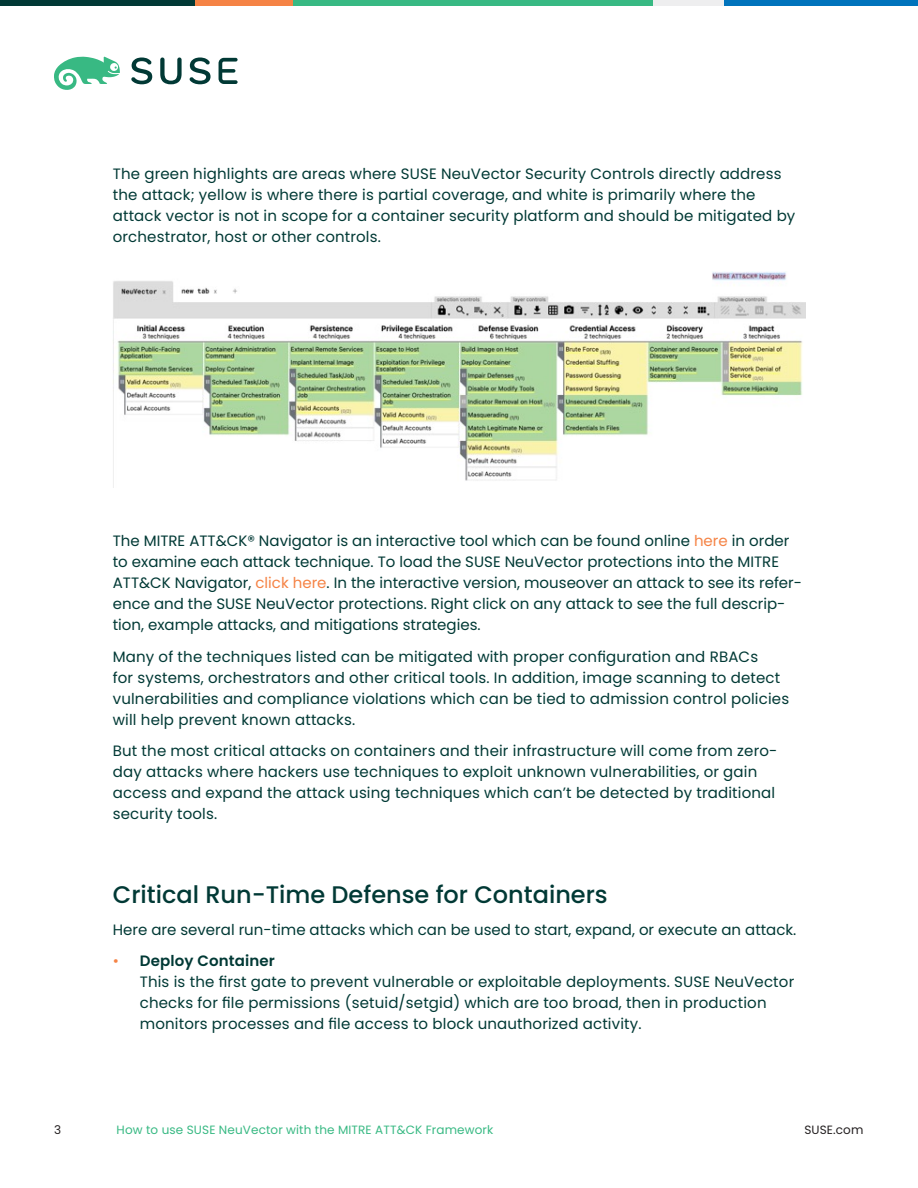
<style>
.page{position:relative;width:918px;height:1188px;background:#fff}
.page>*{position:absolute;margin:0;border:0;box-sizing:border-box;transform-origin:0 0}
.Heading_4_-_16_18{font:500 24px "Poppins";color:#013935}
.Body_-_10_14{font:15px/21px "Poppins";letter-spacing:.01em;color:#013935}
.Body_-_10_14-2{font:600 15px "Poppins";letter-spacing:.01em;color:#013935}
.t1{font:12px "Poppins";letter-spacing:.01em;color:#38b983}
.t2{font:12px "Poppins";letter-spacing:.01em;color:#231f20}
.s1{color:#f58345}
.s2{font-weight:400;color:#f58345}
</style>
<div class="page">
<svg style="left:131px;top:58px;width:107px;height:26px"></svg>
<svg style="left:54px;top:57px;width:66px;height:33px"></svg>
<div style="left:724px;top:0;width:194px;height:6px;background:#0073bc"></div>
<div style="left:653px;top:0;width:71px;height:6px;background:#eeeeef"></div>
<div style="left:293px;top:0;width:360px;height:6px;background:#38b983"></div>
<div style="left:195px;top:0;width:98px;height:6px;background:#f58345"></div>
<div style="left:0;top:0;width:195px;height:6px;background:#013935"></div>
<img style="left:113px;top:272px;width:692px;height:216px">
<p class="Body_-_10_14" style="left:113px;top:163px;width:684px">The green highlights are areas where SUSE NeuVector Security Controls directly address the attack; yellow is where there is partial coverage, and white is primarily where the attack vector is not in scope for a container security platform and should be mitigated by orchestrator, host or other controls.</p>
<p class="Body_-_10_14" style="left:113px;top:530px;width:691px">The MITRE ATT&amp;CK® Navigator is an interactive tool which can be found online <span class="s1">here</span> in order to examine each attack technique. To load the SUSE NeuVector protections into the MITRE ATT&amp;CK Navigator, <span class="s1">click here</span>. In the interactive version, mouseover an attack to see its refer&shy;ence and the SUSE NeuVector protections. Right click on any attack to see the full descrip&shy;tion, example attacks, and mitigations strategies.</p>
<p class="Body_-_10_14" style="left:113px;top:646px;width:678px">Many of the techniques listed can be mitigated with proper configuration and RBACs<br>for systems, orchestrators and other critical tools. In addition, image scanning to detect vulnerabilities and compliance violations which can be tied to admission control policies will help prevent known attacks.</p>
<p class="Body_-_10_14" style="left:113px;top:740px;width:666px">But the most critical attacks on containers and their infrastructure will come from zero&shy;day attacks where hackers use techniques to exploit unknown vulnerabilities, or gain access and expand the attack using techniques which can’t be detected by traditional security tools.</p>
<p class="Heading_4_-_16_18" style="left:113px;top:881px;width:497px">Critical Run-Time Defense for Containers</p>
<p class="Body_-_10_14" style="left:113px;top:919px;width:685px">Here are several run-time attacks which can be used to start, expand, or execute an attack.</p>
<p class="Body_-_10_14-2" style="left:113px;top:952px;width:164px"><span class="s2">•</span> Deploy Container</p>
<p class="Body_-_10_14" style="left:140px;top:971px;width:656px">This is the first gate to prevent vulnerable or exploitable deployments. SUSE NeuVector checks for file permissions (setuid/setgid) which are too broad, then in production monitors processes and file access to block unauthorized activity.</p>
<p class="t2" style="left:54px;top:1123px;width:9px">3</p>
<p class="t1" style="left:117px;top:1123px;width:378px">How to use SUSE NeuVector with the MITRE ATT&amp;CK Framework</p>
<p class="t2" style="left:804px;top:1123px;width:61px">SUSE.com</p>
</div>
